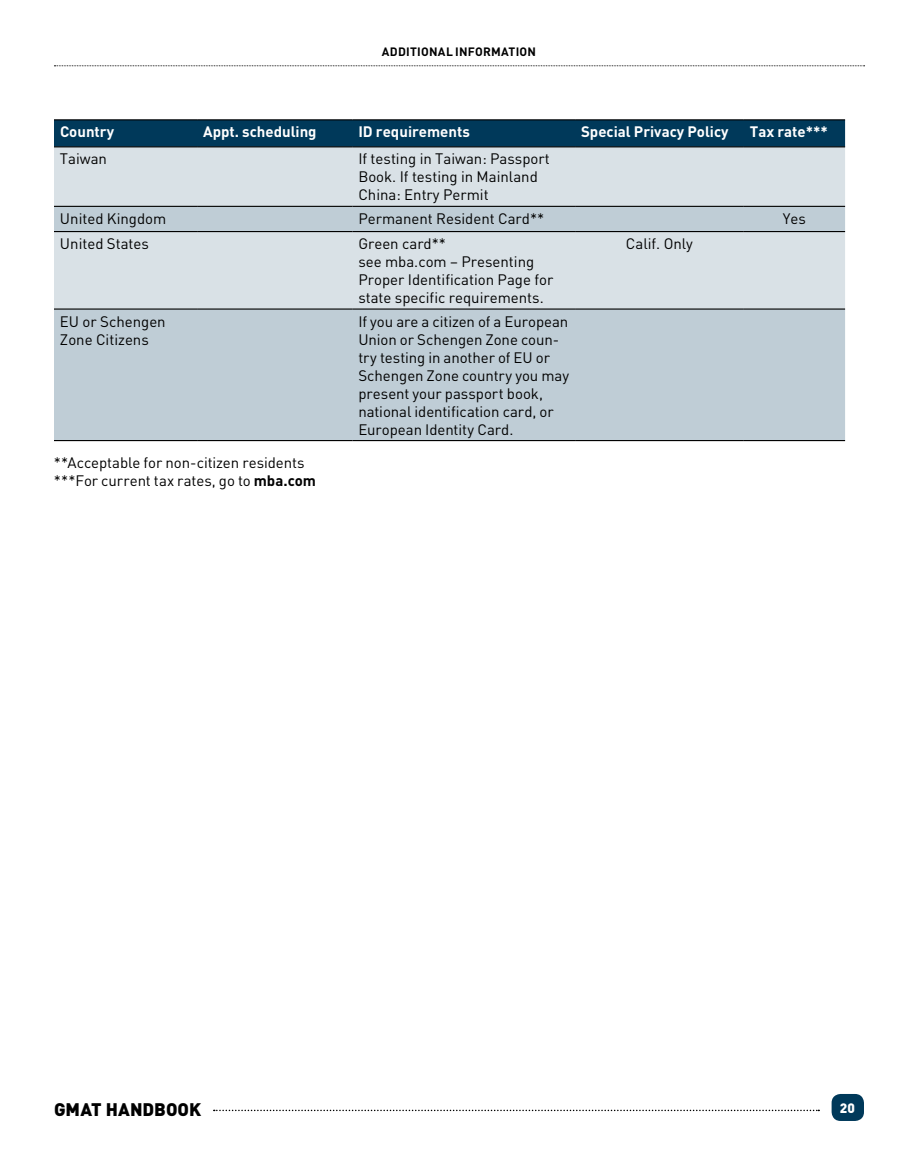
<style>
.page{position:relative;width:918px;height:1175px;background:#fff}
.page>*{position:absolute;margin:0;border:0;box-sizing:border-box;transform-origin:0 0}
.t1{font:900 18px "DINOT";color:#000}
.t2{font:15px/18px "DINOT";color:#000}
.t3{font:700 15px "DINOT";color:#fff}
.t4{font:900 13.5px "DINOT";color:#fff}
.t5{font:700 12px "DINOT";letter-spacing:.02em;color:#000}
.s1{font-weight:700}
</style>
<div class="page">
<svg style="left:54px;top:65px;width:811px;height:1px"></svg>
<div style="left:832px;top:1094px;width:32px;height:26px;background:#00395a;border-radius:9px"></div>
<svg style="left:214px;top:1109px;width:605px;height:2px"></svg>
<div style="left:54px;top:120px;width:791px;height:26px;background:#00395a"></div>
<div style="left:54px;top:147px;width:791px;height:59px;background:#d9e1e6"></div>
<svg style="left:54px;top:207px;width:791px;height:233px;background:#c6d2da"></svg>
<hr style="left:54px;top:119px;width:143px;height:1px;background:#000">
<hr style="left:197px;top:119px;width:155px;height:1px;background:#000">
<hr style="left:352px;top:119px;width:223px;height:1px;background:#000">
<hr style="left:575px;top:119px;width:169px;height:1px;background:#000">
<hr style="left:744px;top:119px;width:101px;height:1px;background:#000">
<hr style="left:54px;top:146px;width:143px;height:1px;background:#000">
<hr style="left:197px;top:146px;width:155px;height:1px;background:#000">
<hr style="left:352px;top:146px;width:223px;height:1px;background:#000">
<hr style="left:575px;top:146px;width:169px;height:1px;background:#000">
<hr style="left:744px;top:146px;width:101px;height:1px;background:#000">
<hr style="left:54px;top:206px;width:143px;height:1px;background:#000">
<hr style="left:197px;top:206px;width:155px;height:1px;background:#000">
<hr style="left:352px;top:206px;width:223px;height:1px;background:#000">
<hr style="left:575px;top:206px;width:169px;height:1px;background:#000">
<hr style="left:744px;top:206px;width:101px;height:1px;background:#000">
<hr style="left:54px;top:231px;width:143px;height:1px;background:#000">
<hr style="left:197px;top:231px;width:155px;height:1px;background:#000">
<hr style="left:352px;top:231px;width:223px;height:1px;background:#000">
<hr style="left:575px;top:231px;width:169px;height:1px;background:#000">
<hr style="left:744px;top:231px;width:101px;height:1px;background:#000">
<hr style="left:54px;top:308px;width:143px;height:1px;background:#000">
<hr style="left:197px;top:308px;width:155px;height:1px;background:#000">
<hr style="left:352px;top:308px;width:223px;height:1px;background:#000">
<hr style="left:575px;top:308px;width:169px;height:1px;background:#000">
<hr style="left:744px;top:308px;width:101px;height:1px;background:#000">
<hr style="left:54px;top:440px;width:143px;height:1px;background:#000">
<hr style="left:197px;top:440px;width:155px;height:1px;background:#000">
<hr style="left:352px;top:440px;width:223px;height:1px;background:#000">
<hr style="left:575px;top:440px;width:169px;height:1px;background:#000">
<hr style="left:744px;top:440px;width:101px;height:1px;background:#000">
<p class="t5" style="left:382px;top:44px;width:156px">additional information</p>
<p class="t3" style="left:60px;top:122px;width:56px">Country</p>
<p class="t3" style="left:203px;top:122px;width:115px">Appt. scheduling</p>
<p class="t3" style="left:358px;top:122px;width:113px">I D requirements</p>
<p class="t3" style="left:581px;top:122px;width:149px">Special Privacy Policy</p>
<p class="t3" style="left:750px;top:122px;width:80px">Tax rate***</p>
<p class="t2" style="left:60px;top:150px;width:49px">Taiwan</p>
<p class="t2" style="left:358px;top:150px;width:193px">If testing in Taiwan: Passport<br>Book. If testing in Mainland<br>China: Entry Permit</p>
<p class="t2" style="left:60px;top:209px;width:108px">United Kingdom</p>
<p class="t2" style="left:358px;top:209px;width:188px">Permanent Resident Card**</p>
<p class="t2" style="left:783px;top:209px;width:25px">Yes</p>
<p class="t2" style="left:60px;top:234px;width:90px">United States</p>
<p class="t2" style="left:358px;top:234px;width:197px">Green card**<br>see mba.com – Presenting<br>Proper Identification Page for state specific requirements.</p>
<p class="t2" style="left:626px;top:234px;width:69px">Calif. Only</p>
<p class="t2" style="left:60px;top:312px;width:107px">EU or Schengen<br>Zone Citizens</p>
<p class="t2" style="left:358px;top:312px;width:212px">If you are a citizen of a European<br>Union or Schengen Zone coun&shy;try testing in another of EU or<br>Schengen Zone country you may present your passport book, national identification card, or<br>European Identity Card.</p>
<p class="t2" style="left:54px;top:453px;width:264px">**Acceptable for non-citizen residents ***For current tax rates, go to <span class="s1">mba.com</span></p>
<p class="t1" style="left:54px;top:1097px;width:149px">GMAT HANDBOOK</p>
<p class="t4" style="left:840px;top:1098px;width:17px">20</p>
</div>
